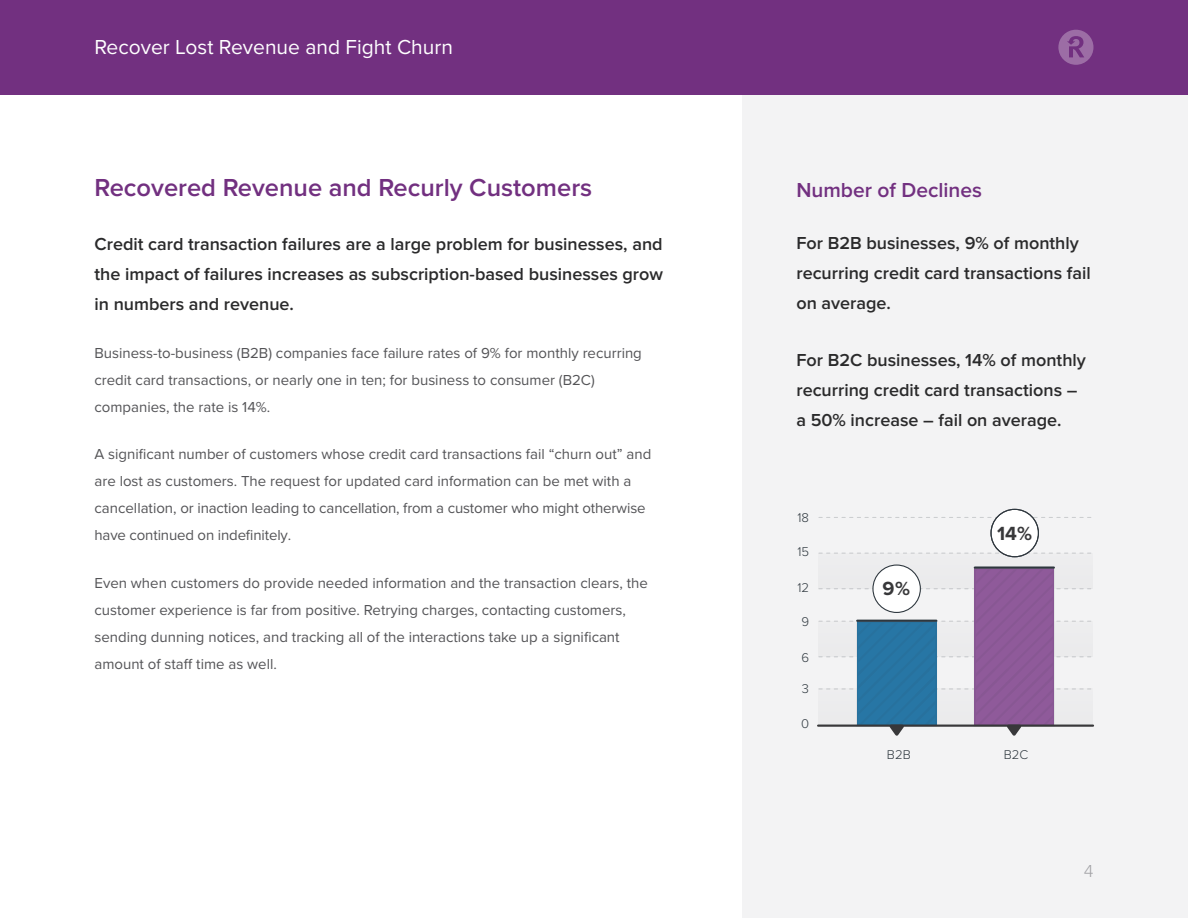
<style>
.page{position:relative;width:1188px;height:918px;background:#fff}
.page>*{position:absolute;margin:0;border:0;box-sizing:border-box;transform-origin:0 0}
.t1{font:600 25.5px "Proxima Nova";color:#723080}
.t2{font:21px "Proxima Nova";color:#fff}
.t3{font:600 21px "Proxima Nova";color:#723080}
.t4{font:700 19.8px "Proxima Nova";color:#38383a}
.t5{font:600 18px/30px "Proxima Nova";color:#2a2a2b}
.t6{font:300 18px "Proxima Nova";color:#a3a3a7}
.t7{font:15px/27px "Proxima Nova";color:#545457}
.t8{font:300 13.2px "Proxima Nova";color:#2e373e}
</style>
<div class="page">
<div style="left:742px;top:61px;width:446px;height:857px;background:#f3f3f4"></div>
<svg style="left:819px;top:688px;width:272px;height:1px"></svg>
<div style="left:819px;top:553px;width:273px;height:36px;background:#ececee"></div>
<svg style="left:819px;top:517px;width:272px;height:1px"></svg>
<div style="left:819px;top:621px;width:273px;height:36px;background:#ececed"></div>
<div style="left:819px;top:689px;width:273px;height:36px;background:#ececed"></div>
<svg style="left:889px;top:727px;width:15px;height:9px"></svg>
<svg style="left:1007px;top:727px;width:14px;height:9px"></svg>
<hr style="left:818px;top:725px;width:275px;height:2px;background:#38383a">
<div style="left:872px;top:565px;width:49px;height:48px;background:#fff;border:1px solid #2e373e;border-radius:50%"></div>
<div style="left:990px;top:509px;width:49px;height:48px;background:#fff;border:1px solid #38383a;border-radius:50%"></div>
<div style="left:990px;top:509px;width:49px;height:48px;border:1px solid #2e3840;border-radius:50%"></div>
<hr style="left:857px;top:620px;width:79px;height:2px;background:#2e373e">
<hr style="left:975px;top:566px;width:79px;height:3px;background:#2e373e">
<div style="left:975px;top:568px;width:79px;height:158px;background:#8f5a9a"></div>
<div style="left:974px;top:567px;width:81px;height:160px;border:2px solid #2e373e"></div>
<div style="left:857px;top:622px;width:79px;height:104px;background:#2776a5"></div>
<div style="left:856px;top:621px;width:81px;height:106px;border:2px solid #2e373e"></div>
<div style="left:0;top:0;width:1188px;height:94px;background:#723080"></div>
<svg style="left:1058px;top:30px;width:36px;height:35px"></svg>
<h2 class="t2" style="left:94px;top:35px;width:360px">Recover Lost Revenue and Fight Churn</h2>
<h1 class="t1" style="left:94px;top:173px;width:499px">Recovered Revenue and Recurly Customers</h1>
<h2 class="t3" style="left:796px;top:178px;width:187px">Number of Declines</h2>
<p class="t5" style="left:94px;top:229px;width:570px;text-align:justify">Credit card transaction failures are a large problem for businesses, and the impact of failures increases as subscription-based businesses grow in numbers and revenue.</p>
<p class="t5" style="left:796px;top:229px;width:296px">For B2B businesses, 9% of monthly recurring credit card transactions fail on average.</p>
<p class="t7" style="left:94px;top:340px;width:549px">Business-to-business (B2B) companies face failure rates of 9% for monthly recurring credit card transactions, or nearly one in ten; for business to consumer (B2C) companies, the rate is 14%.</p>
<p class="t7" style="left:94px;top:441px;width:558px">A significant number of customers whose credit card transactions fail “churn out” and are lost as customers. The request for updated card information can be met with a cancellation, or inaction leading to cancellation, from a customer who might otherwise have continued on indefinitely.</p>
<p class="t7" style="left:94px;top:569px;width:555px">Even when customers do provide needed information and the transaction clears, the customer experience is far from positive. Retrying charges, contacting customers, sending dunning notices, and tracking all of the interactions take up a significant amount of staff time as well.</p>
<p class="t5" style="left:796px;top:346px;width:291px">For B2C businesses, 14% of monthly recurring credit card transactions – a 50% increase – fail on average.</p>
<p class="t8" style="left:798px;top:509px;width:13px">18</p>
<p class="t8" style="left:797px;top:544px;width:13px">15</p>
<p class="t8" style="left:797px;top:580px;width:13px">12</p>
<p class="t8" style="left:801px;top:613px;width:9px">9</p>
<p class="t8" style="left:801px;top:649px;width:9px">6</p>
<p class="t8" style="left:802px;top:681px;width:9px">3</p>
<p class="t8" style="left:801px;top:716px;width:10px">0</p>
<h3 class="t4" style="left:882px;top:577px;width:29px">9%</h3>
<h3 class="t4" style="left:997px;top:521px;width:36px">14%</h3>
<p class="t8" style="left:887px;top:747px;width:25px">B2B</p>
<p class="t8" style="left:1004px;top:747px;width:26px">B2C</p>
<p class="t6" style="left:1084px;top:860px;width:11px">4</p>
</div>
